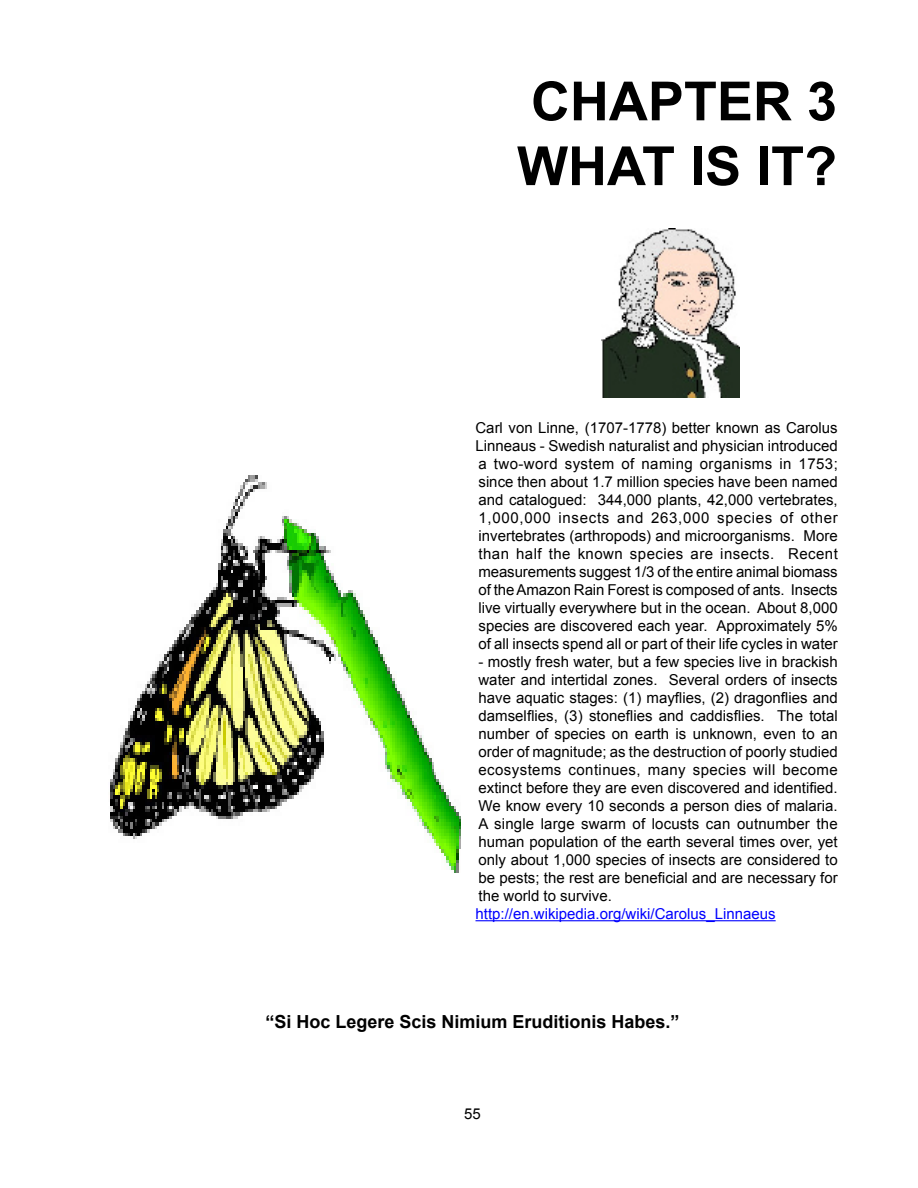
<style>
.page{position:relative;width:918px;height:1188px;background:#fff}
.page>*{position:absolute;margin:0;border:0;box-sizing:border-box;transform-origin:0 0}
.t1{font:700 54px/64.8px "Arial";color:#000}
.t2{font:700 18px "Arial";color:#000}
.t3{font:15px/18px "Arial";color:#000;text-align:justify}
.t4{font:15px "Arial";color:#00f}
</style>
<div class="page">
<hr style="left:476px;top:920px;width:300px;height:1px;background:#00f">
<img style="left:110px;top:475px;width:350px;height:398px">
<img style="left:602px;top:229px;width:138px;height:169px">
<h1 class="t1" style="left:517px;top:71px;width:322px">CHAPTER 3<br>WHAT IS IT?</h1>
<p class="t3" style="left:476px;top:419px;width:364px">Carl von Linne, (1707-1778) better known as Carolus Linneaus - Swedish naturalist and physician introduced a two-word system of naming organisms in 1753; since then about 1.7 million species have been named and catalogued: 344,000 plants, 42,000 vertebrates, 1,000,000 insects and 263,000 species of other invertebrates (arthropods) and microorganisms. More than half the known species are insects. Recent measurements suggest 1/3 of the entire animal biomass of the Amazon Rain Forest is composed of ants. Insects live virtually everywhere but in the ocean. About 8,000 species are discovered each year. Approximately 5% of all insects spend all or part of their life cycles in water</p>
<p class="t3" style="left:478px;top:653px;width:361px">- mostly fresh water, but a few species live in brackish water and intertidal zones. Several orders of insects have aquatic stages: (1) mayflies, (2) dragonflies and damselflies, (3) stoneflies and caddisflies. The total number of species on earth is unknown, even to an order of magnitude; as the destruction of poorly studied ecosystems continues, many species will become extinct before they are even discovered and identified.<br>We know every 10 seconds a person dies of malaria.<br>A single large swarm of locusts can outnumber the human population of the earth several times over, yet only about 1,000 species of insects are considered to be pests; the rest are beneficial and are necessary for the world to survive.</p>
<p class="t4" style="left:476px;top:904px;width:302px">http://en.wikipedia.org/wiki/Carolus_Linnaeus</p>
<p class="t2" style="left:265px;top:1009px;width:416px">“Si Hoc Legere Scis Nimium Eruditionis Habes.”</p>
<p class="t3" style="left:464px;top:1105px;width:18px">55</p>
</div>
